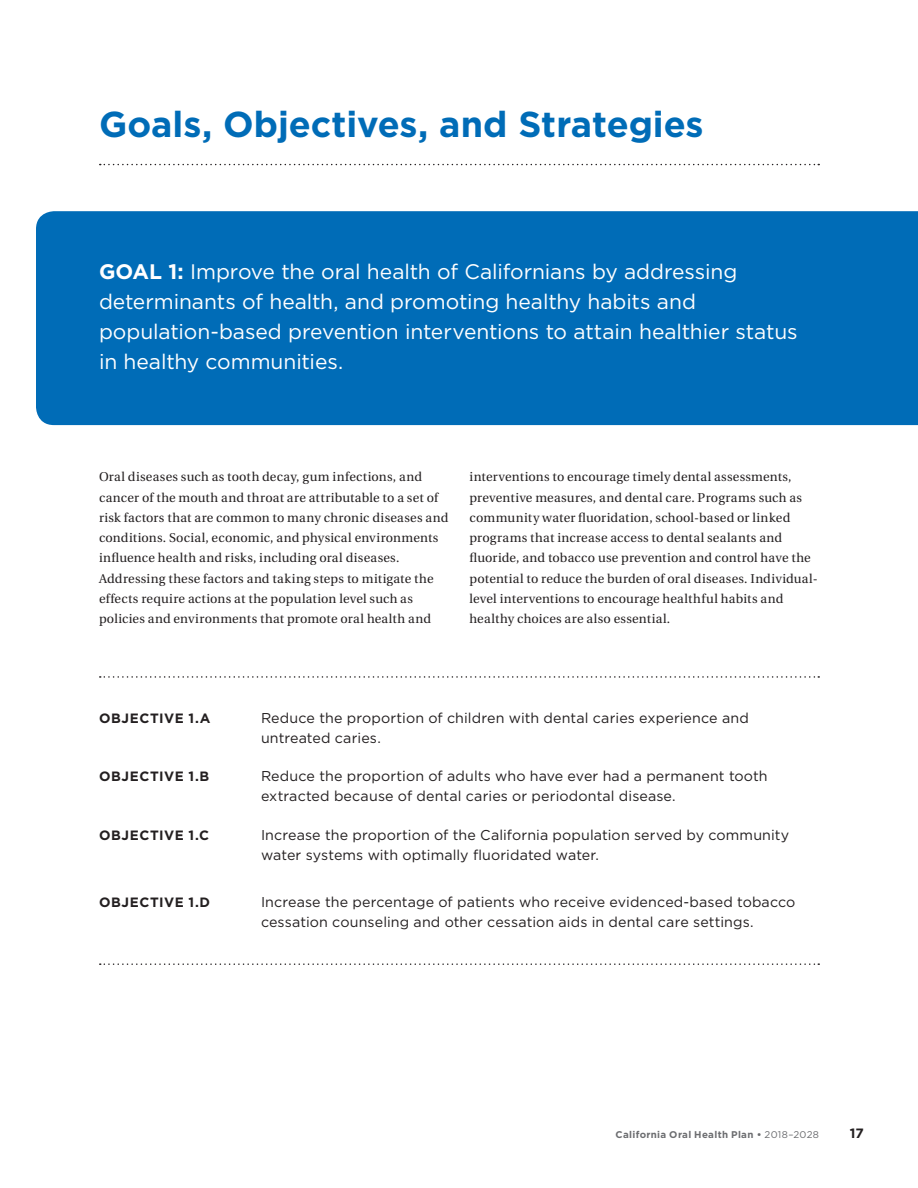
<style>
.page{position:relative;width:918px;height:1188px;background:#fff}
.page>*{position:absolute;margin:0;border:0;box-sizing:border-box;transform-origin:0 0}
.t1{font:700 36px "Gotham";letter-spacing:-.005em;color:#006cb7}
.t2{font:21px/30px "Gotham";letter-spacing:-.005em;color:#fff}
.t3{font:14.25px/20.2px "Gotham";letter-spacing:.01em;color:#231f20}
.t4{font:700 13.5px "Gotham";letter-spacing:.04em;color:#231f20}
.t5{font:12.75px/20.2px "Utopia";letter-spacing:.015em;color:#231f20}
.t6{font:700 9.75px "Gotham";letter-spacing:.035em;color:#6c6d70}
.s1{font-weight:700}
.s2{font-weight:400}
</style>
<div class="page">
<div style="left:36px;top:211px;width:882px;height:214px;background:#006cb7"></div>
<svg style="left:100px;top:164px;width:719px;height:1px"></svg>
<svg style="left:100px;top:676px;width:719px;height:2px"></svg>
<svg style="left:100px;top:963px;width:719px;height:2px"></svg>
<h2 class="t1" style="left:99px;top:103px;width:606px">Goals, Objectives, and Strategies</h2>
<h3 class="t2" style="left:99px;top:256px;width:700px"><span class="s1">GOAL 1:</span> Improve the oral health of Californians by addressing determinants of health, and promoting healthy habits and population-based prevention interventions to attain healthier status in healthy communities.</h3>
<p class="t5" style="left:99px;top:467px;width:351px">Oral diseases such as tooth decay, gum infections, and cancer of the mouth and throat are attributable to a set of risk factors that are common to many chronic diseases and conditions. Social, economic, and physical environments influence health and risks, including oral diseases.<br>Addressing these factors and taking steps to mitigate the effects require actions at the population level such as policies and environments that promote oral health and</p>
<p class="t5" style="left:470px;top:467px;width:350px">interventions to encourage timely dental assessments, preventive measures, and dental care. Programs such as community water fluoridation, school-based or linked programs that increase access to dental sealants and fluoride, and tobacco use prevention and control have the potential to reduce the burden of oral diseases. Individual&shy;level interventions to encourage healthful habits and healthy choices are also essential.</p>
<p class="t4" style="left:99px;top:710px;width:113px">OBJECTIVE 1.A</p>
<p class="t3" style="left:261px;top:707px;width:489px">Reduce the proportion of children with dental caries experience and untreated caries.</p>
<p class="t4" style="left:99px;top:769px;width:112px">OBJECTIVE 1.B</p>
<p class="t3" style="left:261px;top:766px;width:508px">Reduce the proportion of adults who have ever had a permanent tooth extracted because of dental caries or periodontal disease.</p>
<p class="t4" style="left:99px;top:827px;width:112px">OBJECTIVE 1.C</p>
<p class="t3" style="left:261px;top:824px;width:530px">Increase the proportion of the California population served by community water systems with optimally fluoridated water.</p>
<p class="t4" style="left:99px;top:895px;width:113px">OBJECTIVE 1.D</p>
<p class="t3" style="left:261px;top:892px;width:536px">Increase the percentage of patients who receive evidenced-based tobacco cessation counseling and other cessation aids in dental care settings.</p>
<p class="t6" style="left:616px;top:1129px;width:205px">California Oral Health Plan • <span class="s2">2018–2028</span></p>
<p class="t4" style="left:850px;top:1125px;width:16px">17</p>
</div>
